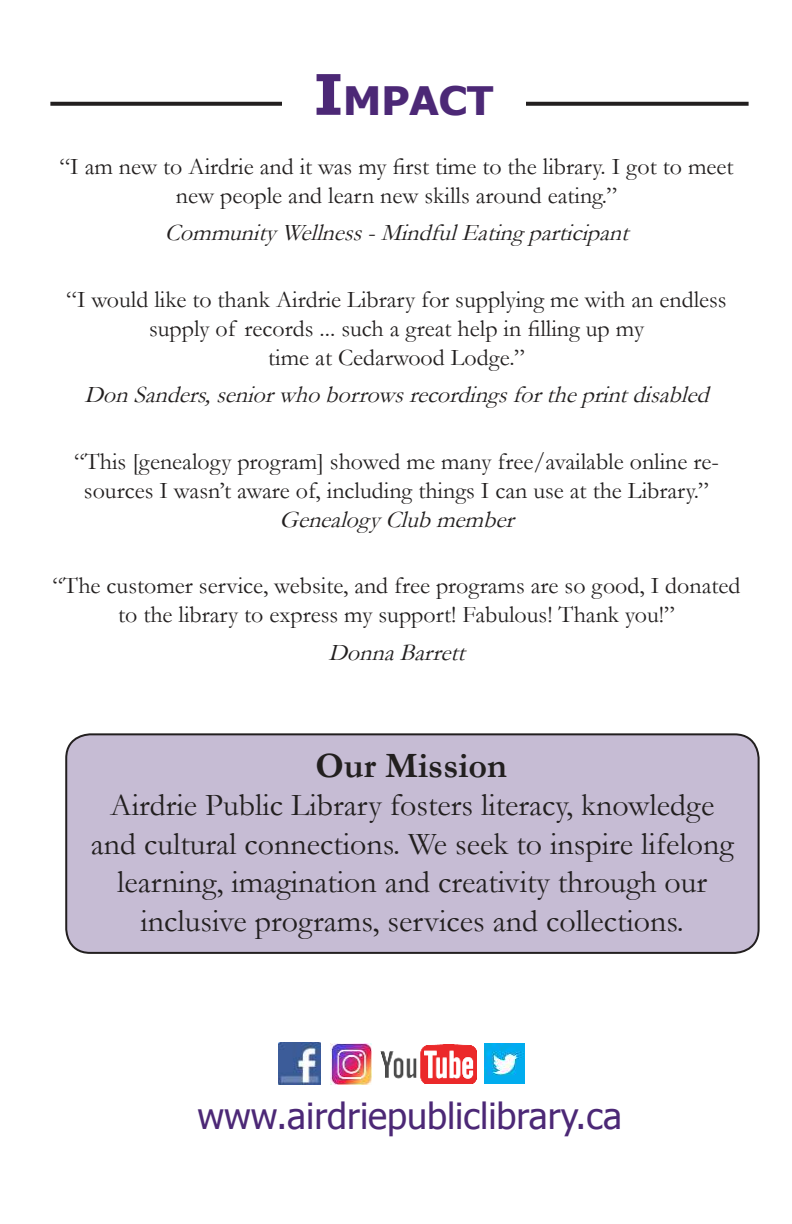
<style>
.page{position:relative;width:792px;height:1224px;background:#fff}
.page>*{position:absolute;margin:0;border:0;box-sizing:border-box;transform-origin:0 0}
.t1{font:700 39.2px "Tahoma";color:#4c2876;scale:1.09 1}
.t2{font:36px "Tahoma";color:#4c2876}
.t3{font:700 36px "Garamond";color:#221f1f}
.t4{font:32px/38.4px "Garamond";color:#221f1f;text-align:center}
.t5{font:24px/28.8px "Garamond";color:#221f1f;text-align:center}
.t6{font:italic 24px "Garamond";color:#221f1f}
.s1{font-size:56px}
</style>
<div class="page">
<svg style="left:50px;top:102px;width:699px;height:4px;fill:#221f1f"></svg>
<div style="left:282px;top:72px;width:243px;height:64px;background:#fff"></div>
<img style="left:485px;top:1044px;width:40px;height:40px">
<img style="left:381px;top:1045px;width:96px;height:38px">
<img style="left:330px;top:1044px;width:42px;height:40px">
<img style="left:279px;top:1042px;width:42px;height:42px">
<div style="left:66px;top:734px;width:693px;height:219px;background:#c6bcd4;border-radius:24px"></div>
<div style="left:65px;top:733px;width:695px;height:221px;border:2px solid #221f1f;border-radius:24px"></div>
<h1 class="t1" style="left:314px;top:78px;width:166px"><span class="s1">i</span>mpaCt</h1>
<p class="t5" style="left:59px;top:151px;width:676px">“I am new to Airdrie and it was my first time to the library. I got to meet new people and learn new skills around eating.”</p>
<p class="t6" style="left:165px;top:224px;width:471px">Community Wellness-MindfulEating participant</p>
<p class="t5" style="left:66px;top:287px;width:662px">“I would like to thank Airdrie Library for supplying me with an endless supply of records ... such a great help in filling up my<br>time at Cedarwood Lodge.”</p>
<p class="t6" style="left:84px;top:386px;width:632px">Don Sanders,seniorwho borrowsrecordingsfortheprintdisabled</p>
<p class="t5" style="left:74px;top:449px;width:646px">“This [genealogy program] showed me many free/available online re&shy;sources I wasn’t aware of, including things I can use at the Library.”</p>
<p class="t6" style="left:280px;top:510px;width:241px">Genealogy Club member</p>
<p class="t5" style="left:53px;top:574px;width:689px">“The customer service, website, and free programs are so good, I donated to the library to express my support! Fabulous! Thank you!”</p>
<p class="t6" style="left:328px;top:643px;width:144px">DonnaBarrett</p>
<h2 class="t3" style="left:315px;top:753px;width:193px">Our Mission</h2>
<h3 class="t4" style="left:91px;top:789px;width:645px">Airdrie Public Library fosters literacy, knowledge and cultural connections. We seek to inspire lifelong learning, imagination and creativity through our inclusive programs, services and collections.</h3>
<h2 class="t2" style="left:197px;top:1101px;width:426px">www.airdriepubliclibrary.ca</h2>
</div>
